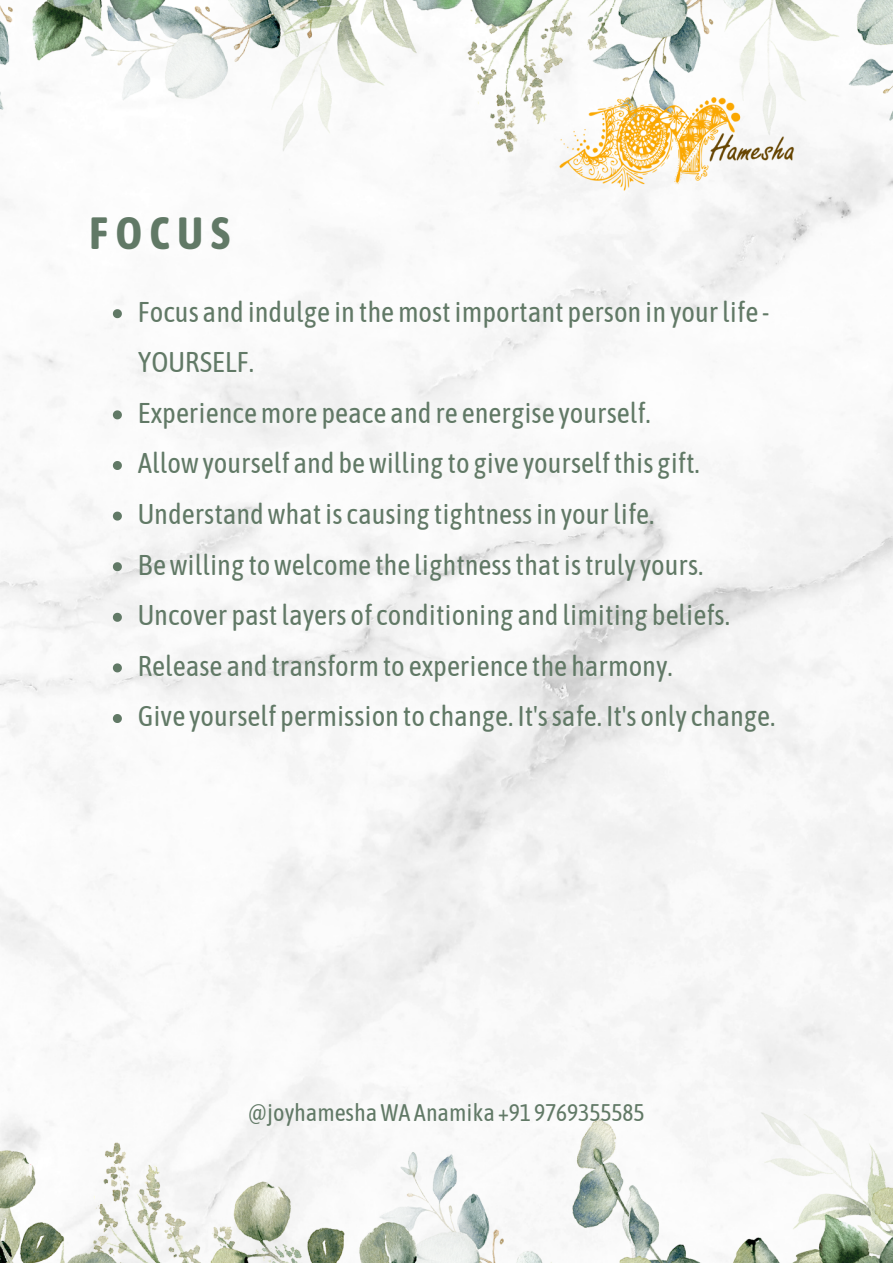
<style>
.page{position:relative;width:893px;height:1264px;background:#fff}
.page>*{position:absolute;margin:0;border:0;box-sizing:border-box;transform-origin:0 0}
.t1{font:700 45px "Asap Condensed";letter-spacing:.16em;color:#617966}
.t2{font:28.5px/50.6px "Asap Condensed";color:#617966}
.t3{font:24px "Asap Condensed";color:#617966}
</style>
<div class="page">
<img style="left:0;top:152px;width:892px;height:960px">
<img style="left:0;top:0;width:892px;height:152px">
<img style="left:0;top:1112px;width:892px;height:150px">
<img style="left:557px;top:73px;width:240px;height:135px">
<svg style="left:113px;top:309px;width:9px;height:9px"></svg>
<svg style="left:113px;top:410px;width:9px;height:9px"></svg>
<svg style="left:113px;top:461px;width:9px;height:9px"></svg>
<svg style="left:113px;top:511px;width:9px;height:9px"></svg>
<svg style="left:113px;top:562px;width:9px;height:9px"></svg>
<svg style="left:113px;top:613px;width:9px;height:9px"></svg>
<svg style="left:113px;top:663px;width:9px;height:9px"></svg>
<svg style="left:113px;top:714px;width:9px;height:9px"></svg>
<p class="t1" style="left:89px;top:207px;width:142px">FOCUS</p>
<p class="t2" style="left:138px;top:286px;width:633px">Focus and indulge in themostimportant person in yourlife -<br>YOURSELF.</p>
<p class="t2" style="left:138px;top:387px;width:514px">Experiencemore peace and re energise yourself.</p>
<p class="t2" style="left:138px;top:438px;width:563px">Allowyourself and bewilling to give yourselfthis gift.</p>
<p class="t2" style="left:138px;top:488px;width:518px">Understandwhatis causing tightnessin yourlife.</p>
<p class="t2" style="left:138px;top:539px;width:567px">Bewilling towelcome the lightnessthatistrulyyours.</p>
<p class="t2" style="left:138px;top:589px;width:593px">Uncover pastlayers of conditioning and limiting beliefs.</p>
<p class="t2" style="left:138px;top:640px;width:536px">Release and transformto experience the harmony.</p>
<p class="t2" style="left:138px;top:690px;width:639px">Give yourself permission to change. It'ssafe. It's only change.</p>
<p class="t3" style="left:248px;top:1098px;width:397px">@joyhameshaWA Anamika +91 9769355585</p>
</div>
